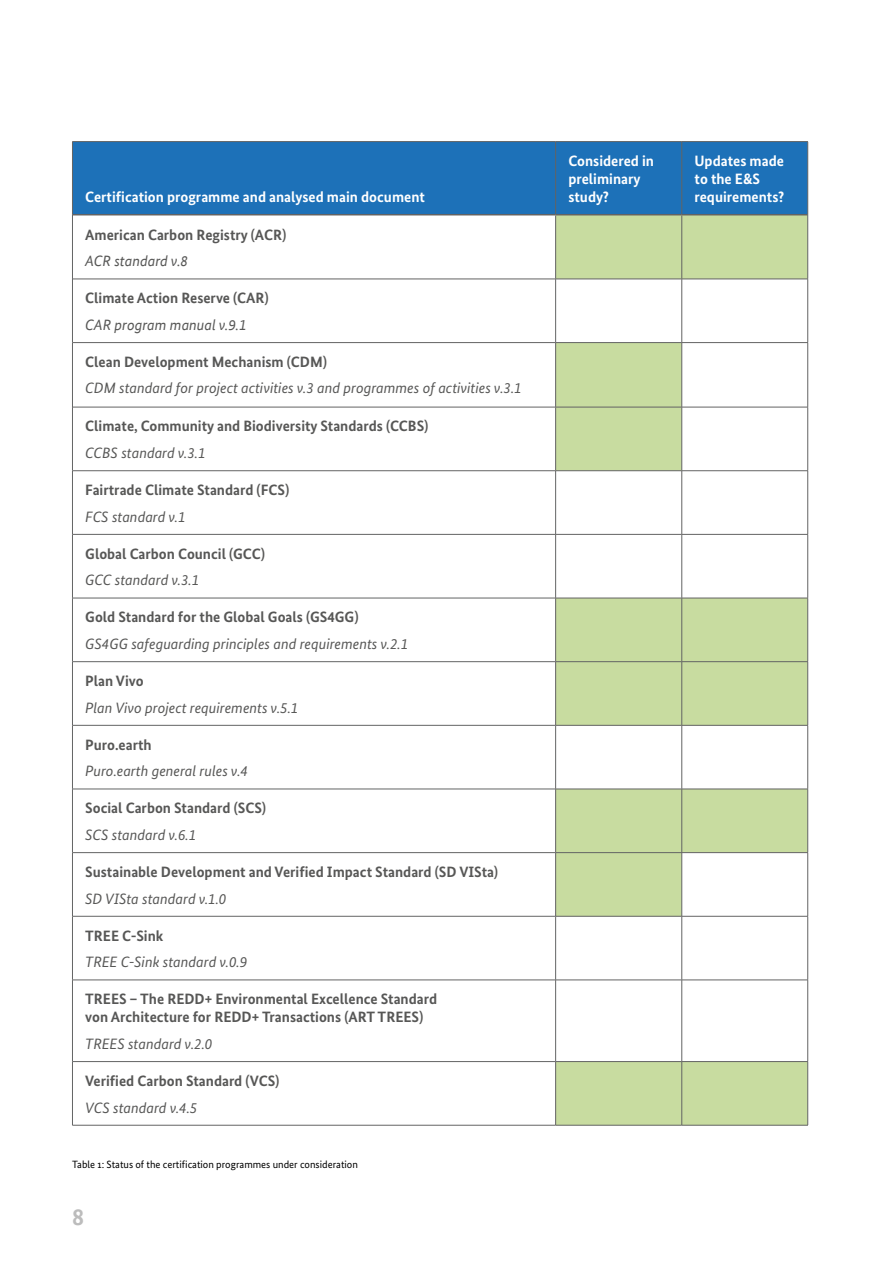
<style>
.page{position:relative;width:893px;height:1263px;background:#fff}
.page>*{position:absolute;margin:0;border:0;box-sizing:border-box;transform-origin:0 0}
.t1{font:700 24px "Bundes Sans Office";color:#bcbcbc}
.t2{font:700 15px/18px "Bundes Sans";color:#575756}
.t3{font:italic 15px "Bundes Sans";color:#575756}
.t4{font:700 15px/18px "Bundes Sans";color:#fff}
.t5{font:700 15px "Bundes Sans Office";color:#575756}
.t6{font:italic 15px "Bundes Sans Office";color:#575756}
.t7{font:10.5px "Bundes Sans";color:#000}
</style>
<div class="page">
<div style="left:73px;top:142px;width:734px;height:72px;background:#1d71b8"></div>
<svg style="left:556px;top:215px;width:251px;height:910px"></svg>
<hr style="left:72px;top:215px;width:1px;height:64px;background:#636464">
<hr style="left:72px;top:279px;width:1px;height:64px;background:#636464">
<hr style="left:72px;top:343px;width:1px;height:64px;background:#636464">
<hr style="left:72px;top:407px;width:1px;height:63px;background:#636464">
<hr style="left:72px;top:470px;width:483px;height:1px;background:#636464">
<hr style="left:72px;top:471px;width:1px;height:63px;background:#636464">
<hr style="left:72px;top:534px;width:484px;height:1px;background:#636464">
<hr style="left:72px;top:535px;width:1px;height:63px;background:#636464">
<hr style="left:72px;top:598px;width:483px;height:1px;background:#636464">
<hr style="left:72px;top:598px;width:1px;height:63px;background:#636464">
<hr style="left:681px;top:598px;width:1px;height:63px;background:#636464">
<hr style="left:807px;top:598px;width:1px;height:63px;background:#636464">
<hr style="left:72px;top:661px;width:484px;height:1px;background:#636464">
<hr style="left:72px;top:662px;width:1px;height:63px;background:#636464">
<hr style="left:556px;top:661px;width:126px;height:1px;background:#636464">
<hr style="left:682px;top:661px;width:126px;height:1px;background:#636464">
<hr style="left:681px;top:662px;width:1px;height:63px;background:#636464">
<hr style="left:807px;top:662px;width:1px;height:63px;background:#636464">
<hr style="left:72px;top:725px;width:483px;height:1px;background:#636464">
<hr style="left:72px;top:725px;width:1px;height:64px;background:#636464">
<hr style="left:72px;top:789px;width:483px;height:1px;background:#636464">
<hr style="left:72px;top:789px;width:1px;height:63px;background:#636464">
<hr style="left:681px;top:789px;width:1px;height:63px;background:#636464">
<hr style="left:807px;top:789px;width:1px;height:63px;background:#636464">
<hr style="left:72px;top:852px;width:484px;height:1px;background:#636464">
<hr style="left:72px;top:853px;width:1px;height:63px;background:#636464">
<hr style="left:556px;top:852px;width:126px;height:1px;background:#636464">
<hr style="left:72px;top:916px;width:483px;height:1px;background:#636464">
<hr style="left:72px;top:916px;width:1px;height:64px;background:#636464">
<hr style="left:72px;top:980px;width:484px;height:1px;background:#636464">
<hr style="left:72px;top:980px;width:1px;height:81px;background:#636464">
<hr style="left:72px;top:1061px;width:483px;height:1px;background:#636464">
<hr style="left:72px;top:1062px;width:1px;height:63px;background:#636464">
<hr style="left:681px;top:1062px;width:1px;height:63px;background:#636464">
<hr style="left:807px;top:1062px;width:1px;height:63px;background:#636464">
<hr style="left:72px;top:1125px;width:484px;height:1px;background:#636464">
<hr style="left:556px;top:1125px;width:126px;height:1px;background:#636464">
<hr style="left:682px;top:1125px;width:126px;height:1px;background:#636464">
<hr style="left:73px;top:279px;width:483px;height:1px;background:#636363">
<hr style="left:73px;top:342px;width:483px;height:1px;background:#636363">
<hr style="left:73px;top:407px;width:483px;height:1px;background:#636363">
<hr style="left:555px;top:598px;width:1px;height:63px;background:#636363">
<hr style="left:555px;top:662px;width:1px;height:63px;background:#636363">
<hr style="left:555px;top:789px;width:1px;height:63px;background:#636363">
<hr style="left:555px;top:853px;width:1px;height:63px;background:#636363">
<hr style="left:555px;top:1062px;width:1px;height:63px;background:#636363">
<hr style="left:72px;top:141px;width:484px;height:1px;background:#636464">
<hr style="left:72px;top:142px;width:1px;height:73px;background:#636464">
<hr style="left:556px;top:141px;width:126px;height:1px;background:#636464">
<hr style="left:682px;top:141px;width:126px;height:1px;background:#636464">
<hr style="left:681px;top:142px;width:1px;height:72px;background:#636464">
<hr style="left:807px;top:142px;width:1px;height:73px;background:#636464">
<hr style="left:555px;top:142px;width:1px;height:72px;background:#636363">
<hr style="left:73px;top:214px;width:483px;height:1px;background:#636363">
<hr style="left:556px;top:214px;width:126px;height:1px;background:#636363">
<hr style="left:682px;top:214px;width:125px;height:1px;background:#636363">
<hr style="left:555px;top:215px;width:1px;height:64px;background:#636363">
<hr style="left:681px;top:215px;width:1px;height:64px;background:#636363">
<hr style="left:807px;top:215px;width:1px;height:64px;background:#636464">
<hr style="left:555px;top:279px;width:1px;height:63px;background:#636464">
<hr style="left:556px;top:279px;width:126px;height:1px;background:#636363">
<hr style="left:682px;top:279px;width:126px;height:1px;background:#636363">
<hr style="left:681px;top:279px;width:1px;height:63px;background:#636363">
<hr style="left:807px;top:279px;width:1px;height:63px;background:#636363">
<hr style="left:682px;top:342px;width:126px;height:1px;background:#636363">
<hr style="left:807px;top:343px;width:1px;height:64px;background:#636363">
<hr style="left:682px;top:407px;width:126px;height:1px;background:#636363">
<hr style="left:807px;top:407px;width:1px;height:63px;background:#636363">
<hr style="left:682px;top:470px;width:126px;height:1px;background:#636363">
<hr style="left:807px;top:471px;width:1px;height:63px;background:#636363">
<hr style="left:555px;top:471px;width:1px;height:63px;background:#636464">
<hr style="left:681px;top:471px;width:1px;height:63px;background:#636363">
<hr style="left:555px;top:535px;width:1px;height:63px;background:#636464">
<hr style="left:556px;top:534px;width:126px;height:1px;background:#636363">
<hr style="left:555px;top:598px;width:127px;height:1px;background:#636363">
<hr style="left:681px;top:535px;width:1px;height:63px;background:#636464">
<hr style="left:682px;top:534px;width:126px;height:1px;background:#636363">
<hr style="left:807px;top:535px;width:1px;height:63px;background:#636363">
<hr style="left:682px;top:598px;width:126px;height:1px;background:#636363">
<hr style="left:555px;top:725px;width:1px;height:64px;background:#636464">
<hr style="left:555px;top:725px;width:127px;height:1px;background:#636363">
<hr style="left:555px;top:789px;width:127px;height:1px;background:#636363">
<hr style="left:681px;top:725px;width:1px;height:64px;background:#636464">
<hr style="left:682px;top:725px;width:126px;height:1px;background:#636363">
<hr style="left:807px;top:725px;width:1px;height:64px;background:#636363">
<hr style="left:682px;top:789px;width:126px;height:1px;background:#636363">
<hr style="left:681px;top:853px;width:1px;height:63px;background:#636464">
<hr style="left:682px;top:852px;width:126px;height:1px;background:#636363">
<hr style="left:807px;top:853px;width:1px;height:63px;background:#636363">
<hr style="left:555px;top:916px;width:1px;height:64px;background:#636464">
<hr style="left:555px;top:916px;width:127px;height:1px;background:#636363">
<hr style="left:555px;top:980px;width:1px;height:81px;background:#636464">
<hr style="left:556px;top:980px;width:126px;height:1px;background:#636363">
<hr style="left:555px;top:1061px;width:127px;height:1px;background:#636363">
<hr style="left:681px;top:980px;width:1px;height:81px;background:#636464">
<hr style="left:807px;top:980px;width:1px;height:81px;background:#636363">
<hr style="left:682px;top:1061px;width:126px;height:1px;background:#636363">
<hr style="left:681px;top:916px;width:1px;height:64px;background:#636464">
<hr style="left:682px;top:916px;width:126px;height:1px;background:#636363">
<hr style="left:807px;top:916px;width:1px;height:64px;background:#636363">
<hr style="left:682px;top:980px;width:126px;height:1px;background:#636363">
<hr style="left:555px;top:343px;width:1px;height:64px;background:#636363">
<hr style="left:556px;top:342px;width:126px;height:1px;background:#636363">
<hr style="left:681px;top:343px;width:1px;height:64px;background:#636363">
<hr style="left:555px;top:407px;width:1px;height:63px;background:#636363">
<hr style="left:556px;top:407px;width:126px;height:1px;background:#636363">
<hr style="left:681px;top:407px;width:1px;height:63px;background:#636363">
<hr style="left:555px;top:470px;width:127px;height:1px;background:#636363">
<p class="t4" style="left:85px;top:188px;width:341px">Certification programme and analysed main document</p>
<p class="t5" style="left:85px;top:226px;width:203px">American Carbon Registry (ACR)</p>
<p class="t6" style="left:85px;top:253px;width:104px">ACR standard v.8</p>
<p class="t5" style="left:85px;top:289px;width:185px">Climate Action Reserve (CAR)</p>
<p class="t6" style="left:85px;top:316px;width:163px">CAR program manual v.9.1</p>
<p class="t2" style="left:85px;top:353px;width:243px">Clean Development Mechanism (CDM)</p>
<p class="t3" style="left:85px;top:379px;width:438px">CDM standard for project activities v.3 and programmes of activities v.3.1</p>
<p class="t2" style="left:85px;top:417px;width:345px">Climate, Community and Biodiversity Standards (CCBS)</p>
<p class="t3" style="left:85px;top:444px;width:122px">CCBS standard v.3.1</p>
<p class="t2" style="left:85px;top:481px;width:206px">Fairtrade Climate Standard (FCS)</p>
<p class="t3" style="left:85px;top:507px;width:102px">FCS standard v.1</p>
<p class="t2" style="left:85px;top:544px;width:181px">Global Carbon Council (GCC)</p>
<p class="t3" style="left:85px;top:571px;width:115px">GCC standard v.3.1</p>
<p class="t2" style="left:85px;top:608px;width:275px">Gold Standard for the Global Goals (GS4GG)</p>
<p class="t3" style="left:85px;top:635px;width:324px">GS4GG safeguarding principles and requirements v.2.1</p>
<p class="t2" style="left:85px;top:672px;width:60px">Plan Vivo</p>
<p class="t3" style="left:85px;top:698px;width:215px">Plan Vivo project requirements v.5.1</p>
<p class="t2" style="left:85px;top:735px;width:68px">Puro.earth</p>
<p class="t3" style="left:85px;top:762px;width:164px">Puro.earth general rules v.4</p>
<p class="t2" style="left:85px;top:799px;width:182px">Social Carbon Standard (SCS)</p>
<p class="t3" style="left:85px;top:825px;width:112px">SCS standard v.6.1</p>
<p class="t2" style="left:85px;top:863px;width:414px">Sustainable Development and Verified Impact Standard (SD VISta)</p>
<p class="t3" style="left:85px;top:889px;width:143px">SD VISta standard v.1.0</p>
<p class="t2" style="left:85px;top:926px;width:80px">TREE C-Sink</p>
<p class="t3" style="left:85px;top:953px;width:163px">TREE C-Sink standard v.0.9</p>
<p class="t2" style="left:85px;top:990px;width:353px">TREES – The REDD+ Environmental Excellence Standard von Architecture for REDD+ Transactions (ART TREES)</p>
<p class="t3" style="left:85px;top:1034px;width:129px">TREES standard v.2.0</p>
<p class="t2" style="left:85px;top:1072px;width:196px">Verified Carbon Standard (VCS)</p>
<p class="t3" style="left:85px;top:1098px;width:114px">VCS standard v.4.5</p>
<p class="t7" style="left:72px;top:1157px;width:287px">Table 1: Status of the certification programmes under consideration</p>
<h1 class="t1" style="left:72px;top:1202px;width:13px">8</h1>
<p class="t4" style="left:568px;top:152px;width:87px">Considered in preliminary study?</p>
<p class="t4" style="left:694px;top:152px;width:91px">Updates made to the E&amp;S requirements?</p>
</div>
